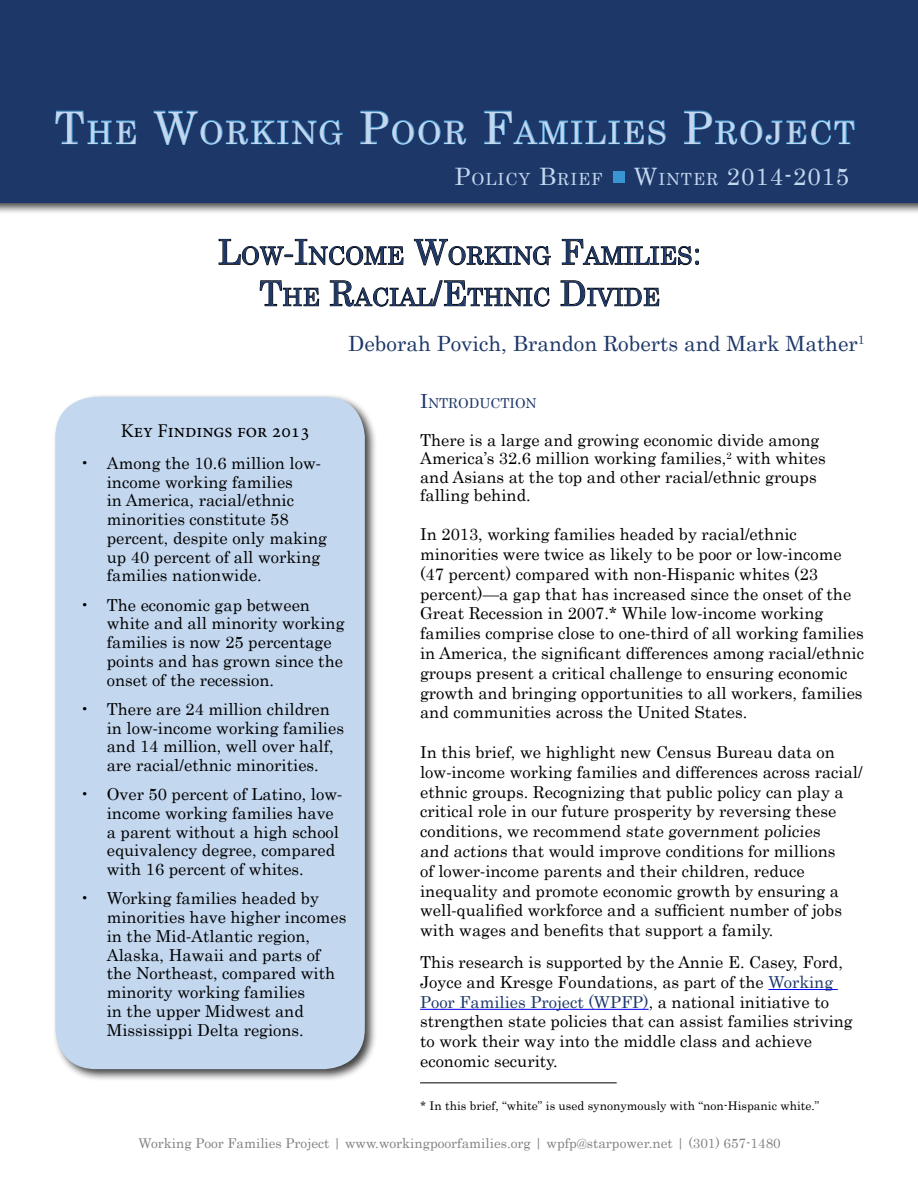
<style>
.page{position:relative;width:918px;height:1188px;background:#fff}
.page>*{position:absolute;margin:0;border:0;box-sizing:border-box;transform-origin:0 0}
.t1{font:31.5px "Century";letter-spacing:.055em;color:#c3d7ef}
.t2{font:24.15px/41.4px "Century";color:#1d3768;text-align:center}
.t3{font:24px "Century";letter-spacing:.04em;color:#c3d7ef}
.t4{font:21px "Century";color:#1d3768}
.t5{font:19.5px "Minion Pro";color:#000}
.t6{font:16.8px "Century";letter-spacing:.055em;color:#c3d7ef}
.t7{font:16.5px/18.8px "Century";color:#000}
.t8{font:13.65px "Century";color:#1d3768}
.t9{font:13.5px "Century";color:#808285}
.t10{font:12px "Century";color:#000}
.s1{font-size:45px}
.s2{font-size:24px}
.s3{font-size:16.8px}
.s4{font-size:34.5px}
.s5{font-family:"Calibri";font-weight:300;font-size:34.5px}
.s6{font-size:19.5px}
.s7{font-family:"Calibri"}
.s8{color:#1d3768}
</style>
<div class="page">
<div style="left:0;top:0;width:918px;height:215px;background:#000;opacity:.75"></div>
<div style="left:0;top:0;width:918px;height:202px;background:#1d3768"></div>
<svg style="left:55px;top:110px;width:81px;height:34px"></svg>
<svg style="left:153px;top:110px;width:190px;height:35px"></svg>
<svg style="left:360px;top:110px;width:107px;height:35px"></svg>
<svg style="left:484px;top:110px;width:182px;height:35px"></svg>
<svg style="left:684px;top:110px;width:171px;height:35px"></svg>
<div style="left:613px;top:171px;width:12px;height:12px;background:#3a96d2"></div>
<svg style="left:219px;top:239px;width:185px;height:26px"></svg>
<svg style="left:414px;top:239px;width:137px;height:26px"></svg>
<svg style="left:562px;top:239px;width:137px;height:26px"></svg>
<svg style="left:260px;top:280px;width:59px;height:26px"></svg>
<svg style="left:330px;top:280px;width:220px;height:27px"></svg>
<svg style="left:561px;top:280px;width:98px;height:27px"></svg>
<hr style="left:768px;top:989px;width:70px;height:1px;background:#00f">
<hr style="left:420px;top:1009px;width:229px;height:1px;background:#00f">
<div style="left:52px;top:394px;width:326px;height:688px;background:#000;opacity:.75"></div>
<div style="left:55px;top:397px;width:310px;height:672px;background:#c3d7ef;border-radius:40px"></div>
<hr style="left:420px;top:1082px;width:197px;height:1px;background:#000">
<h1 class="t1" style="left:55px;top:106px;width:800px"><span class="s1">T</span>HE <span class="s1">W</span>ORKING <span class="s1">P</span>OOR <span class="s1">F</span>AMILIES <span class="s1">P</span>ROJECT</h1>
<p class="t6" style="left:454px;top:165px;width:148px"><span class="s2">P</span>OLICY <span class="s2">B</span>RIEF</p>
<h3 class="t3" style="left:634px;top:156px;width:217px">W<span class="s3">INTER</span> 2014-2015</h3>
<h2 class="t2" style="left:218px;top:233px;width:485px"><span class="s4">L</span>OW<span class="s5">-</span><span class="s4">I</span>NCOME <span class="s4">W</span>ORKING <span class="s4">F</span>AMILIES<span class="s5">:<br></span><span class="s4">T</span>HE <span class="s4">R</span>ACIAL<span class="s4">/E</span>THNIC <span class="s4">D</span>IVIDE</h2>
<p class="t4" style="left:348px;top:326px;width:518px">Deborah Povich, Brandon Roberts and Mark Mather<sup>1</sup></p>
<p class="t8" style="left:420px;top:392px;width:118px"><span class="s6">I</span>NTRODUCTION</p>
<p class="t7" style="left:420px;top:430px;width:407px;line-height:18.1px">There is a large and growing economic divide among America’s 32.6 million working families,<sup>2</sup> with whites and Asians at the top and other racial/ethnic groups falling behind.</p>
<p class="t7" style="left:420px;top:523px;width:445px;line-height:19.8px">In 2013, working families headed by racial/ethnic minorities were twice as likely to be poor or low<span class="s7">-</span>income (47 percent) compared with non<span class="s7">-</span>Hispanic whites (23 percent)—a gap that has increased since the onset of the Great Recession in 2007.* While low<span class="s7">-</span>income working families comprise close to one<span class="s7">-</span>third of all working families in America, the significant differences among racial/ethnic groups present a critical challenge to ensuring economic growth and bringing opportunities to all workers, families and communities across the United States.</p>
<p class="t7" style="left:420px;top:741px;width:444px;line-height:19.8px">In this brief, we highlight new Census Bureau data on low<span class="s7">-</span>income working families and differences across racial/ ethnic groups. Recognizing that public policy can play a critical role in our future prosperity by reversing these conditions, we recommend state government policies<br>and actions that would improve conditions for millions<br>of lower<span class="s7">-</span>income parents and their children, reduce inequality and promote economic growth by ensuring a well<span class="s7">-</span>qualified workforce and a sufficient number of jobs with wages and benefits that support a family.</p>
<p class="t7" style="left:420px;top:951px;width:434px;line-height:19.8px">This research is supported by the Annie E. Casey, Ford, Joyce and Kresge Foundations, as part of the <span class="s8">Working Poor Families Project (WPFP)</span>, a national initiative to strengthen state policies that can assist families striving to work their way into the middle class and achieve economic security.</p>
<p class="t5" style="left:121px;top:417px;width:190px">Key Findings for 2013</p>
<p class="t7" style="left:107px;top:452px;width:222px;text-indent:-27px">• Among the 10.6 million low&shy;income working families<br>in America, racial/ethnic minorities constitute 58 percent, despite only making up 40 percent of all working families nationwide.</p>
<p class="t7" style="left:107px;top:594px;width:239px;text-indent:-27px">• The economic gap between white and all minority working families is now 25 percentage points and has grown since the onset of the recession.</p>
<p class="t7" style="left:107px;top:698px;width:239px;text-indent:-27px">• There are 24 million children in low<span class="s7">-</span>income working families and 14 million, well over half, are racial/ethnic minorities.</p>
<p class="t7" style="left:107px;top:784px;width:237px;text-indent:-27px">• Over 50 percent of Latino, low&shy;income working families have a parent without a high school equivalency degree, compared with 16 percent of whites.</p>
<p class="t7" style="left:107px;top:888px;width:241px;text-indent:-27px">• Working families headed by minorities have higher incomes in the Mid<span class="s7">-</span>Atlantic region,<br>Alaska, Hawaii and parts of the Northeast, compared with minority working families<br>in the upper Midwest and<br>Mississippi Delta regions.</p>
<p class="t10" style="left:420px;top:1096px;width:401px">* In this brief, “white” is used synonymously with “non-Hispanic white.”</p>
<p class="t9" style="left:139px;top:1132px;width:644px">Working Poor Families Project | www.workingpoorfamilies.org | wpfp@starpower.net | (301) 657-1480</p>
</div>
